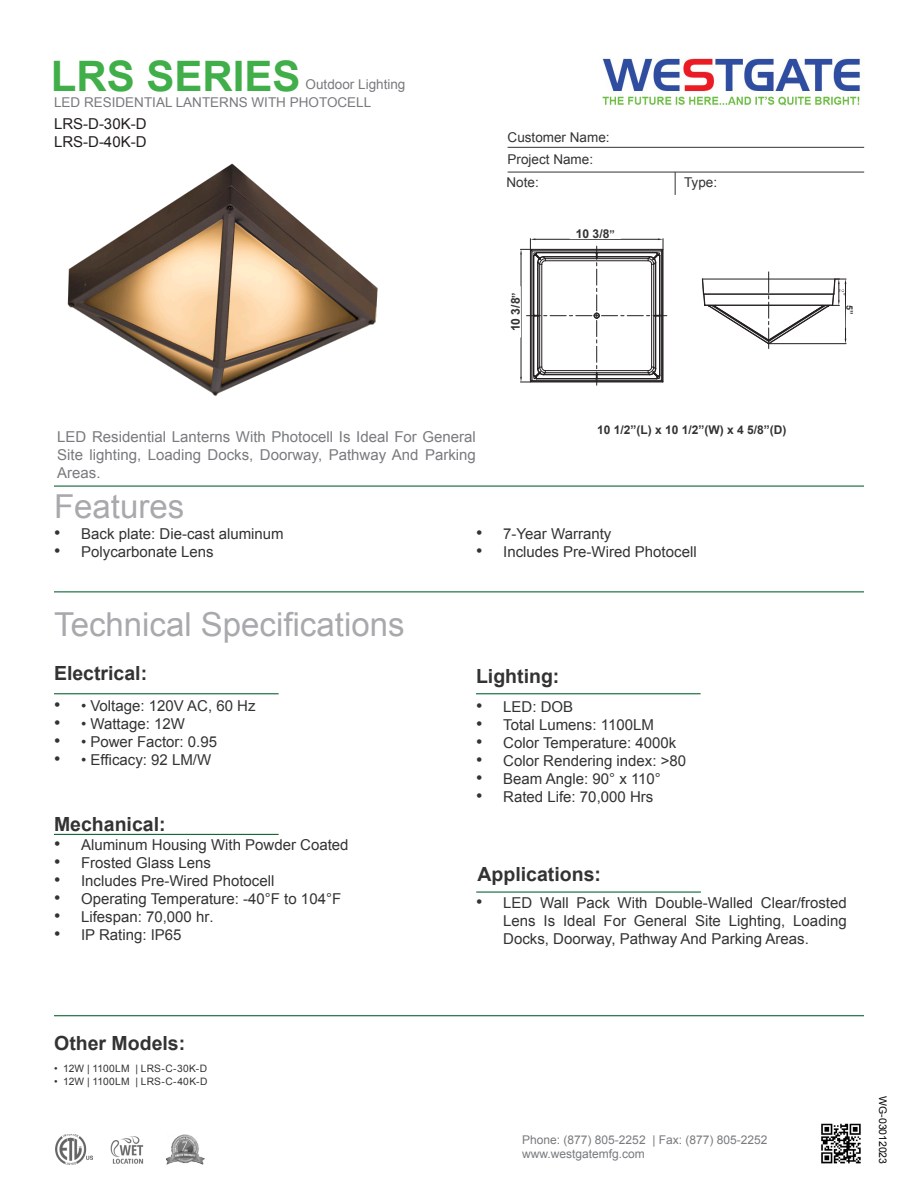
<style>
.page{position:relative;width:918px;height:1188px;background:#fff}
.page>*{position:absolute;margin:0;border:0;box-sizing:border-box;transform-origin:0 0}
.t1{font:700 42px "Arial";color:#40ae49}
.t2{font:33px "Arial";color:#a8a9ad}
.t3{font:700 19.5px "Arial";color:#333}
.t4{font:15px "Arial";color:#333}
.t5{font:15px/18px "Arial";color:#323332;text-align:justify}
.t6{font:15px/18px "Arial";color:#787a7d;text-align:justify}
.t7{font:15px "Arial";color:#231f20}
.t8{font:15px "Arial";color:#333}
.t9{font:13.5px "Arial";color:#787a7d}
.t10{font:13.5px "Arial";color:#333}
.t11{font:700 12.15px "Arial";color:#333}
.t12{font:12px "Arial";color:#787a7d}
.t13{font:700 12px "Arial";color:#333}
.t14{font:10.5px "Arial";letter-spacing:-.005em;color:#040503}
.t15{font:10.2px "Arial";letter-spacing:.015em;color:#333}
.s1{font-size:10.8px}
.s2{font-size:18px}
</style>
<div class="page">
<svg style="left:520px;top:238px;width:148px;height:148px"></svg>
<img style="left:67px;top:163px;width:311px;height:234px">
<hr style="left:54px;top:486px;width:810px;height:1px;background:#0d6736">
<hr style="left:508px;top:147px;width:356px;height:1px;background:#333">
<svg style="left:675px;top:173px;width:1px;height:22px"></svg>
<hr style="left:508px;top:172px;width:356px;height:1px;background:#333">
<hr style="left:54px;top:591px;width:810px;height:1px;background:#0d6736">
<hr style="left:54px;top:693px;width:225px;height:1px;background:#0d6736">
<hr style="left:476px;top:693px;width:225px;height:1px;background:#0d6736">
<hr style="left:54px;top:834px;width:225px;height:1px;background:#0d6736">
<img style="left:602px;top:58px;width:258px;height:48px">
<hr style="left:476px;top:891px;width:225px;height:2px;background:#0d6736">
<hr style="left:54px;top:1015px;width:810px;height:1px;background:#0d6736">
<img style="left:821px;top:1123px;width:40px;height:41px">
<div style="left:511px;top:286px;width:10px;height:52px;background:#fff"></div>
<div style="left:570px;top:229px;width:51px;height:10px;background:#fff"></div>
<img style="left:56px;top:1134px;width:36px;height:30px">
<img style="left:166px;top:1134px;width:38px;height:31px">
<img style="left:110px;top:1136px;width:34px;height:28px">
<svg style="left:701px;top:271px;width:146px;height:78px"></svg>
<p class="t1" style="left:51px;top:48px;width:251px">LRS SERIES</p>
<p class="t9" style="left:306px;top:75px;width:101px">Outdoor Lighting</p>
<p class="t9" style="left:54px;top:93px;width:319px">LED RESIDENTIAL LANTERNS WITH PHOTOCELL</p>
<p class="t7" style="left:54px;top:114px;width:94px">LRS-D-30K-D</p>
<p class="t7" style="left:54px;top:132px;width:94px">LRS-D-40K-D</p>
<p class="t10" style="left:508px;top:128px;width:104px">Customer Name:</p>
<p class="t10" style="left:508px;top:150px;width:87px">Project Name:</p>
<p class="t10" style="left:507px;top:173px;width:34px">Note:</p>
<p class="t10" style="left:684px;top:173px;width:35px">Type:</p>
<p class="t11" style="left:508px;top:331px;width:41px;rotate:-90deg">10 3/8<span class="s1">”</span></p>
<p class="t11" style="left:576px;top:226px;width:41px">10 3/8<span class="s1">”</span></p>
<p class="t6" style="left:57px;top:428px;width:420px">LED Residential Lanterns With Photocell Is Ideal For General Site lighting, Loading Docks, Doorway, Pathway And Parking Areas.</p>
<p class="t13" style="left:597px;top:422px;width:191px">10 1/2”(L) x 10 1/2”(W) x 4 5/8”(D)</p>
<p class="t2" style="left:54px;top:485px;width:132px">Features</p>
<p class="t4" style="left:54px;top:524px;width:231px"><span class="s2">•</span> Back plate: Die-cast aluminum</p>
<p class="t4" style="left:54px;top:542px;width:161px"><span class="s2">•</span> Polycarbonate Lens</p>
<p class="t2" style="left:54px;top:603px;width:352px">Technical Specifications</p>
<p class="t3" style="left:54px;top:660px;width:95px">Electrical:</p>
<p class="t4" style="left:54px;top:696px;width:203px"><span class="s2">•</span> • Voltage: 120V AC, 60 Hz</p>
<p class="t4" style="left:54px;top:714px;width:132px"><span class="s2">•</span> • Wattage: 12W</p>
<p class="t4" style="left:54px;top:732px;width:165px"><span class="s2">•</span> • Power Factor: 0.95</p>
<p class="t4" style="left:54px;top:750px;width:159px"><span class="s2">•</span> • Efficacy: 92 LM/W</p>
<p class="t3" style="left:54px;top:812px;width:113px">Mechanical:</p>
<p class="t4" style="left:54px;top:835px;width:296px"><span class="s2">•</span> Aluminum Housing With Powder Coated</p>
<p class="t8" style="left:54px;top:853px;width:159px"><span class="s2">•</span> Frosted Glass Lens</p>
<p class="t4" style="left:54px;top:871px;width:222px"><span class="s2">•</span> Includes Pre-Wired Photocell</p>
<p class="t4" style="left:54px;top:889px;width:289px"><span class="s2">•</span> Operating Temperature: -40°F to 104°F</p>
<p class="t4" style="left:54px;top:907px;width:161px"><span class="s2">•</span> Lifespan: 70,000 hr.</p>
<p class="t4" style="left:54px;top:925px;width:129px"><span class="s2">•</span> IP Rating: IP65</p>
<p class="t4" style="left:476px;top:524px;width:137px"><span class="s2">•</span> 7-Year Warranty</p>
<p class="t4" style="left:476px;top:542px;width:222px"><span class="s2">•</span> Includes Pre-Wired Photocell</p>
<p class="t3" style="left:476px;top:663px;width:85px">Lighting:</p>
<p class="t5" style="left:476px;top:698px;width:99px"><span class="s2">•</span> LED: DOB</p>
<p class="t5" style="left:476px;top:716px;width:179px"><span class="s2">•</span> Total Lumens: 1100LM</p>
<p class="t5" style="left:476px;top:734px;width:202px"><span class="s2">•</span> Color Temperature: 4000k</p>
<p class="t5" style="left:476px;top:752px;width:211px"><span class="s2">•</span> Color Rendering index: &gt;80</p>
<p class="t5" style="left:476px;top:770px;width:186px"><span class="s2">•</span> Beam Angle: 90° x 110°</p>
<p class="t4" style="left:476px;top:787px;width:179px"><span class="s2">•</span> Rated Life: 70,000 Hrs</p>
<p class="t3" style="left:478px;top:861px;width:125px">Applications:</p>
<p class="t5" style="left:503px;top:894px;width:345px;text-indent:-27px"><span class="s2">•</span> LED Wall Pack With Double-Walled Clear/frosted Lens Is Ideal For General Site Lighting, Loading Docks, Doorway, Pathway And Parking Areas.</p>
<p class="t3" style="left:54px;top:1030px;width:133px">Other Models:</p>
<p class="t15" style="left:54px;top:1062px;width:155px">• 12W | 1100LM | LRS-C-30K-D</p>
<p class="t15" style="left:54px;top:1075px;width:155px">• 12W | 1100LM | LRS-C-40K-D</p>
<p class="t12" style="left:522px;top:1132px;width:247px">Phone: (877) 805-2252 | Fax: (877) 805-2252</p>
<p class="t12" style="left:522px;top:1146px;width:124px">www.westgatemfg.com</p>
<p class="t14" style="left:890px;top:1096px;width:69px;rotate:90deg">WG-03012023</p>
</div>
